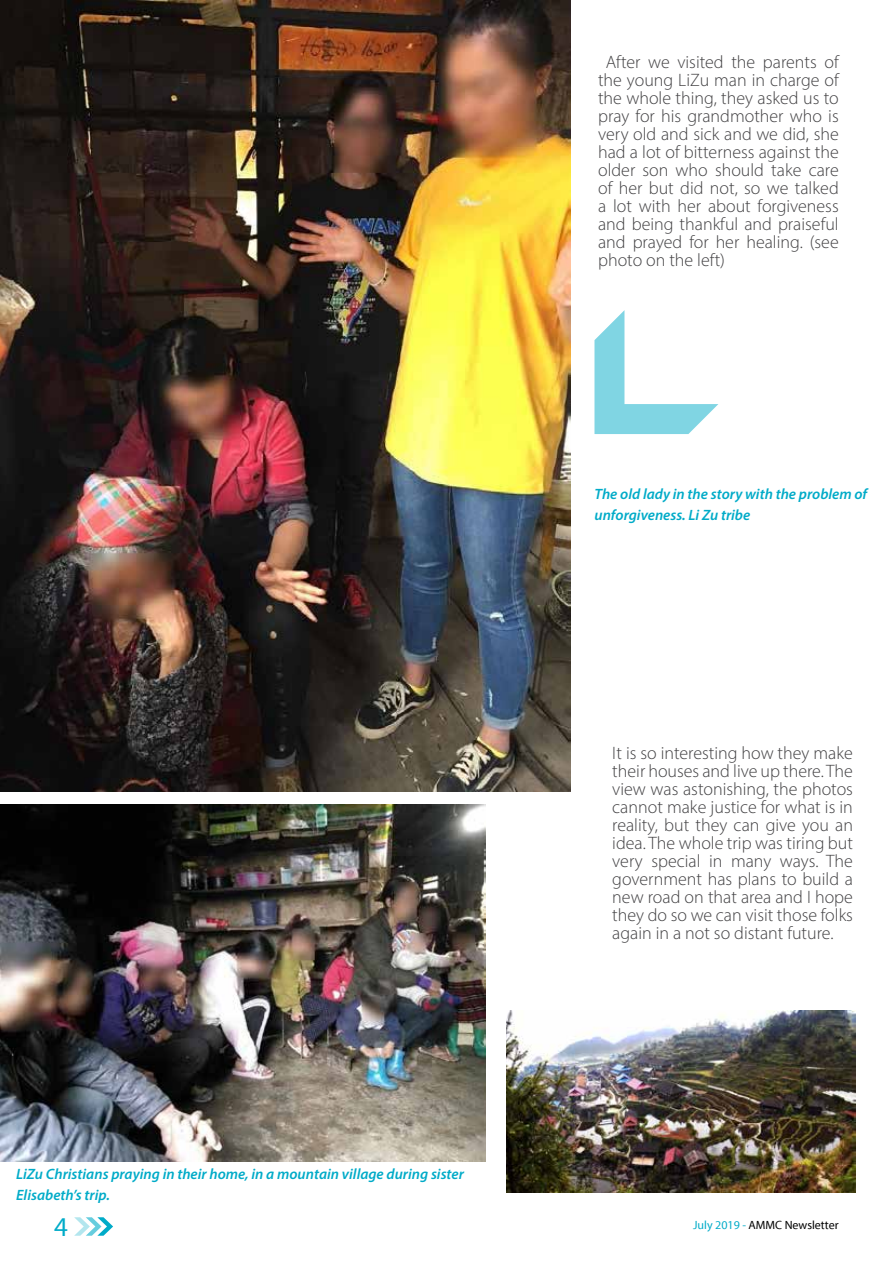
<style>
.page{position:relative;width:893px;height:1263px;background:#fff}
.page>*{position:absolute;margin:0;border:0;box-sizing:border-box;transform-origin:0 0}
.t1{font:27px "Myriad Pro";color:#00abc8}
.t2{font:300 18px/18px "Myriad Pro";color:#414042;text-align:justify}
.t3{font:italic 600 15px/21px "Myriad Pro";color:#00abc8}
.t4{font:12px "Myriad Pro";color:#000}
.s1{color:#00abc8}
</style>
<div class="page">
<svg style="left:74px;top:1217px;width:39px;height:19px"></svg>
<img style="left:0;top:0;width:570px;height:791px">
<svg style="left:594px;top:310px;width:124px;height:124px"></svg>
<img style="left:0;top:805px;width:486px;height:356px">
<img style="left:506px;top:1010px;width:349px;height:183px">
<p class="t2" style="left:598px;top:52px;width:242px;text-indent:8px">After we visited the parents of the young LiZu man in charge of the whole thing, they asked us to pray for his grandmother who is very old and sick and we did, she had a lot of bitterness against the older son who should take care of her but did not, so we talked a lot with her about forgiveness and being thankful and praiseful and prayed for her healing. (see photo on the left)</p>
<p class="t3" style="left:594px;top:483px;width:274px">The old lady in the story with the problem of unforgiveness. Li Zu tribe</p>
<p class="t3" style="left:16px;top:1163px;width:449px">LiZu Christians praying in their home, in a mountain village during sister<br>Elisabeth’s trip.</p>
<p class="t2" style="left:612px;top:744px;width:242px">It is so interesting how they make their houses and live up there. The view was astonishing, the photos cannot make justice for what is in reality, but they can give you an idea. The whole trip was tiring but very special in many ways. The government has plans to build a new road on that area and I hope they do so we can visit those folks again in a not so distant future.</p>
<h1 class="t1" style="left:54px;top:1210px;width:15px">4</h1>
<p class="t4" style="left:693px;top:1218px;width:147px"><span class="s1">July 2019 -</span> AMMC Newsletter</p>
</div>
